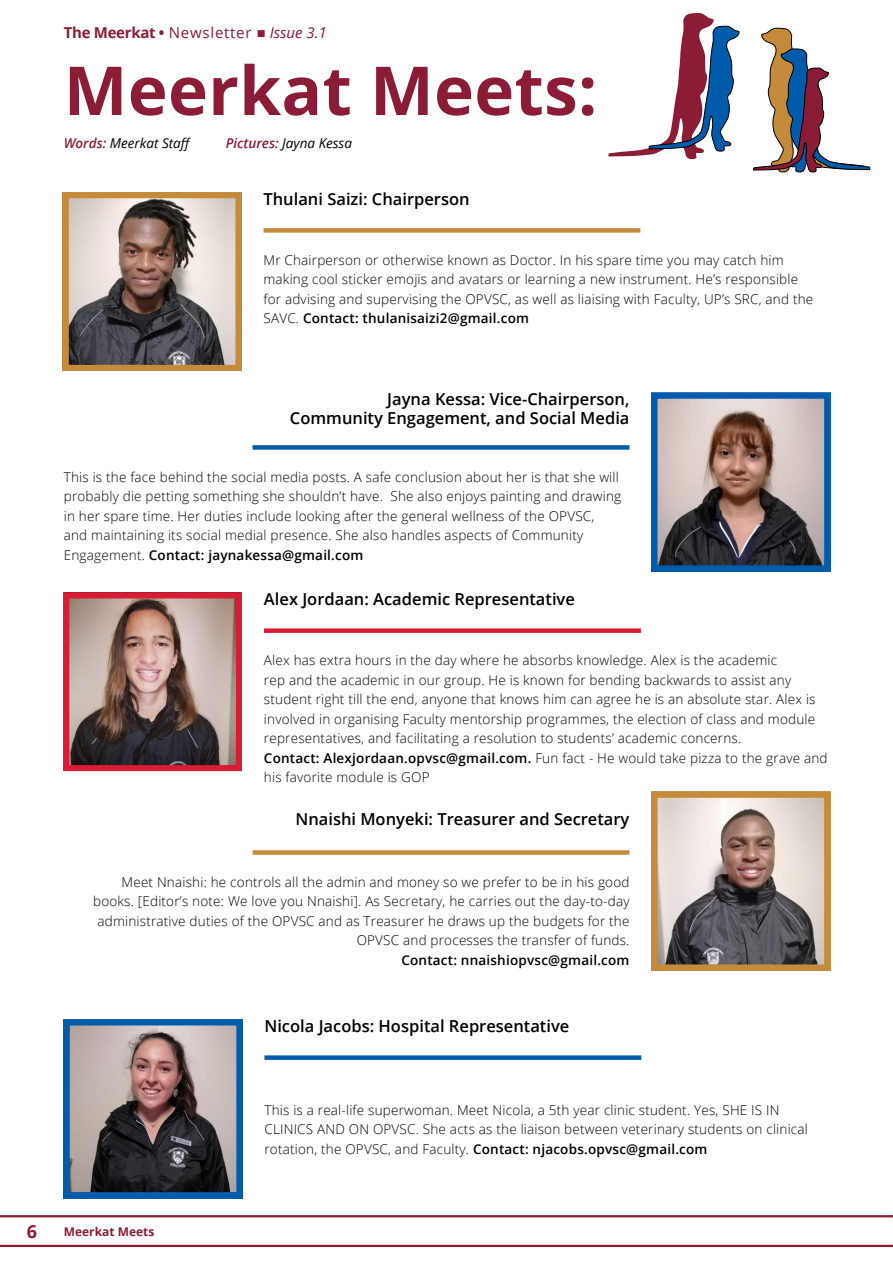
<style>
.page{position:relative;width:893px;height:1263px;background:#fff}
.page>*{position:absolute;margin:0;border:0;box-sizing:border-box;transform-origin:0 0}
.t1{font:700 67.5px "Open Sans";letter-spacing:.005em;color:#8a1c35}
.t2{font:700 18px "Open Sans";color:#8a1c35}
.t3{font:600 16.5px/18.1px "Open Sans";color:#000;text-align:right}
.t4{font:700 15px "Open Sans";letter-spacing:-.02em;color:#8a1c35}
.t5{font:300 13.5px/19.5px "Open Sans";letter-spacing:.015em;color:#000}
.t6{font:italic 13.5px "Open Sans";color:#000}
.t7{font:600 13.5px "Open Sans";letter-spacing:.015em;color:#000}
.t8{font:700 12px "Open Sans";color:#8a1c35}
.s1{font-weight:400}
.s2{font-weight:400;font-style:italic}
.s3{font-weight:600;color:#8a1c35}
.s4{font-weight:600}
</style>
<div class="page">
<hr style="left:0;top:1215px;width:893px;height:2px;background:#8a1c35">
<hr style="left:0;top:1245px;width:893px;height:2px;background:#8a1c35">
<svg style="left:608px;top:13px;width:131px;height:146px"></svg>
<svg style="left:753px;top:28px;width:117px;height:144px"></svg>
<img style="left:70px;top:199px;width:164px;height:165px">
<div style="left:63px;top:192px;width:178px;height:179px;border:6px solid #c48b3b"></div>
<div style="left:263px;top:228px;width:377px;height:5px;background:#c48b3b"></div>
<img style="left:659px;top:400px;width:164px;height:164px">
<div style="left:652px;top:393px;width:178px;height:178px;border:6px solid #005baa"></div>
<div style="left:253px;top:445px;width:376px;height:5px;background:#005baa"></div>
<img style="left:70px;top:599px;width:165px;height:165px">
<div style="left:63px;top:592px;width:179px;height:179px;border:6px solid #d71c33"></div>
<div style="left:264px;top:628px;width:377px;height:5px;background:#d71c33"></div>
<img style="left:659px;top:799px;width:164px;height:164px">
<div style="left:652px;top:792px;width:178px;height:178px;border:6px solid #c48b3b"></div>
<div style="left:253px;top:850px;width:376px;height:5px;background:#c48b3b"></div>
<img style="left:71px;top:1026px;width:164px;height:165px">
<div style="left:64px;top:1019px;width:178px;height:179px;border:6px solid #005baa"></div>
<div style="left:264px;top:1055px;width:377px;height:5px;background:#005baa"></div>
<h2 class="t2" style="left:27px;top:1219px;width:12px">6</h2>
<p class="t4" style="left:64px;top:22px;width:265px">The Meerkat • <span class="s1">Newsletter</span> ■ <span class="s2">Issue 3.1</span></p>
<h1 class="t1" style="left:64px;top:43px;width:535px">Meerkat Meets:</h1>
<p class="t6" style="left:64px;top:134px;width:130px"><span class="s3">Words:</span> Meerkat Staff</p>
<p class="t6" style="left:226px;top:134px;width:128px"><span class="s3">Pictures:</span> Jayna Kessa</p>
<p class="t3" style="left:263px;top:189px;width:208px">Thulani Saizi: Chairperson</p>
<p class="t5" style="left:263px;top:250px;width:551px">Mr Chairperson or otherwise known as Doctor. In his spare time you may catch him making cool sticker emojis and avatars or learning a new instrument. He’s responsible for advising and supervising the OPVSC, as well as liaising with Faculty, UP’s SRC, and the SAVC. <span class="s4">Contact: thulanisaizi2@gmail.com</span></p>
<p class="t3" style="left:290px;top:390px;width:341px">Jayna Kessa: Vice-Chairperson,<br>Community Engagement, and Social Media</p>
<p class="t5" style="left:64px;top:467px;width:559px">This is the face behind the social media posts. A safe conclusion about her is that she will probably die petting something she shouldn’t have. She also enjoys painting and drawing in her spare time. Her duties include looking after the general wellness of the OPVSC,<br>and maintaining its social medial presence. She also handles aspects of Community Engagement. <span class="s4">Contact: jaynakessa@gmail.com</span></p>
<p class="t3" style="left:264px;top:590px;width:312px">Alex Jordaan: Academic Representative</p>
<p class="t5" style="left:264px;top:650px;width:565px">Alex has extra hours in the day where he absorbs knowledge. Alex is the academic<br>rep and the academic in our group. He is known for bending backwards to assist any student right till the end, anyone that knows him can agree he is an absolute star. Alex is involved in organising Faculty mentorship programmes, the election of class and module representatives, and facilitating a resolution to students’ academic concerns.<br><span class="s4">Contact: Alexjordaan.opvsc@gmail.com.</span> Fun fact - He would take pizza to the grave and his favorite module is GOP</p>
<p class="t3" style="left:295px;top:809px;width:336px">Nnaishi Monyeki: Treasurer and Secretary</p>
<p class="t5" style="left:93px;top:872px;width:538px;text-align:right">Meet Nnaishi: he controls all the admin and money so we prefer to be in his good books. [Editor’s note: We love you Nnaishi]. As Secretary, he carries out the day-to-day administrative duties of the OPVSC and as Treasurer he draws up the budgets for the OPVSC and processes the transfer of funds.</p>
<p class="t7" style="left:401px;top:951px;width:230px">Contact: nnaishiopvsc@gmail.com</p>
<p class="t3" style="left:264px;top:1017px;width:306px">Nicola Jacobs: Hospital Representative</p>
<p class="t8" style="left:64px;top:1223px;width:92px">Meerkat Meets</p>
<p class="t5" style="left:264px;top:1099px;width:545px">This is a real-life superwoman. Meet Nicola, a 5th year clinic student. Yes, SHE IS IN<br>CLINICS AND ON OPVSC. She acts as the liaison between veterinary students on clinical rotation, the OPVSC, and Faculty. <span class="s4">Contact: njacobs.opvsc@gmail.com</span></p>
</div>
